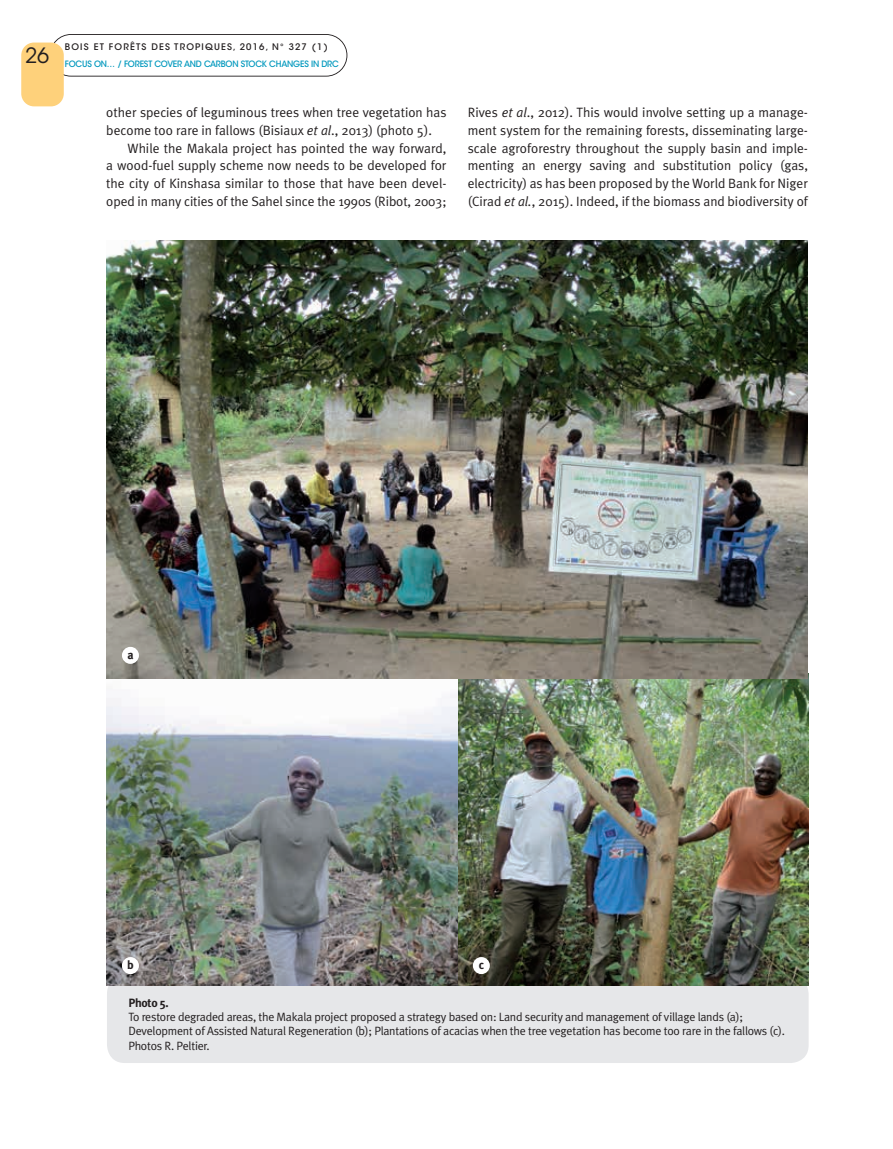
<style>
.page{position:relative;width:893px;height:1149px;background:#fff}
.page>*{position:absolute;margin:0;border:0;box-sizing:border-box;transform-origin:0 0}
.t1{font:21px "ITC Avant Garde Std";color:#231f20}
.t2{font:13.5px/17.7px "Meta Plus Normal";color:#231f20;text-align:justify}
.t3{font:12px/14.4px "Meta Plus Normal";letter-spacing:-.02em;color:#231f20}
.t4{font:700 12px "Meta Plus";letter-spacing:-.02em;color:#231f20}
.t5{font:500 9px "ITC Avant Garde Std";letter-spacing:.13em;color:#231f20}
.t6{font:500 8.7px "ITC Avant Garde Std";letter-spacing:-.02em;color:#0098bd;scale:.95 1}
.s1{font-style:italic}
</style>
<div class="page">
<div style="left:107px;top:975px;width:702px;height:87px;background:#e6e7e9;border-radius:18px"></div>
<img style="left:458px;top:677px;width:350px;height:308px">
<img style="left:106px;top:677px;width:352px;height:308px">
<div style="left:473px;top:956px;width:17px;height:17px;background:#fff;border-radius:50%"></div>
<div style="left:122px;top:956px;width:17px;height:17px;background:#fff;border-radius:50%"></div>
<img style="left:106px;top:240px;width:702px;height:437px">
<div style="left:122px;top:646px;width:17px;height:17px;background:#fff;border-radius:50%"></div>
<svg style="left:50px;top:34px;width:297px;height:43px"></svg>
<div style="left:21px;top:43px;width:43px;height:63px;background:#fed17b;border-radius:13px"></div>
<h1 class="t1" style="left:25px;top:43px;width:26px">26</h1>
<p class="t5" style="left:65px;top:41px;width:264px">BOIS ET FORÊTS DES TROPIQUES, 2016, N° 327 (1)</p>
<p class="t6" style="left:65px;top:58px;width:69px">FOCUS ON… / FOREST</p>
<p class="t6" style="left:154px;top:58px;width:98px">COVER AND CARBON STOC</p>
<p class="t6" style="left:262px;top:58px;width:82px">K CHANGES IN DRC</p>
<p class="t2" style="left:106px;top:103px;width:342px">other species of leguminous trees when tree vegetation has become too rare in fallows (Bisiaux <span class="s1">et al</span>., 2013) (photo 5).</p>
<p class="t2" style="left:106px;top:139px;width:342px;text-indent:21px">While the Makala project has pointed the way forward, a wood-fuel supply scheme now needs to be developed for the city of Kinshasa similar to those that have been devel&shy;oped in many cities of the Sahel since the 1990s (Ribot, 2003;</p>
<p class="t2" style="left:468px;top:103px;width:342px">Rives <span class="s1">et al</span>., 2012). This would involve setting up a manage&shy;ment system for the remaining forests, disseminating large&shy;scale agroforestry throughout the supply basin and imple&shy;menting an energy saving and substitution policy (gas, electricity) as has been proposed by the World Bank for Niger (Cirad <span class="s1">et al.</span>, 2015). Indeed, if the biomass and biodiversity of</p>
<p class="t4" style="left:127px;top:647px;width:8px">a</p>
<p class="t4" style="left:127px;top:958px;width:8px">b</p>
<p class="t4" style="left:479px;top:957px;width:7px">c</p>
<p class="t4" style="left:128px;top:995px;width:42px">Photo 5.</p>
<p class="t3" style="left:128px;top:1009px;width:658px">To restore degraded areas, the Makala project proposed a strategy based on: Land security and management of village lands (a);<br>Development of Assisted Natural Regeneration (b); Plantations of acacias when the tree vegetation has become too rare in the fallows (c).<br>Photos R. Peltier.</p>
</div>
